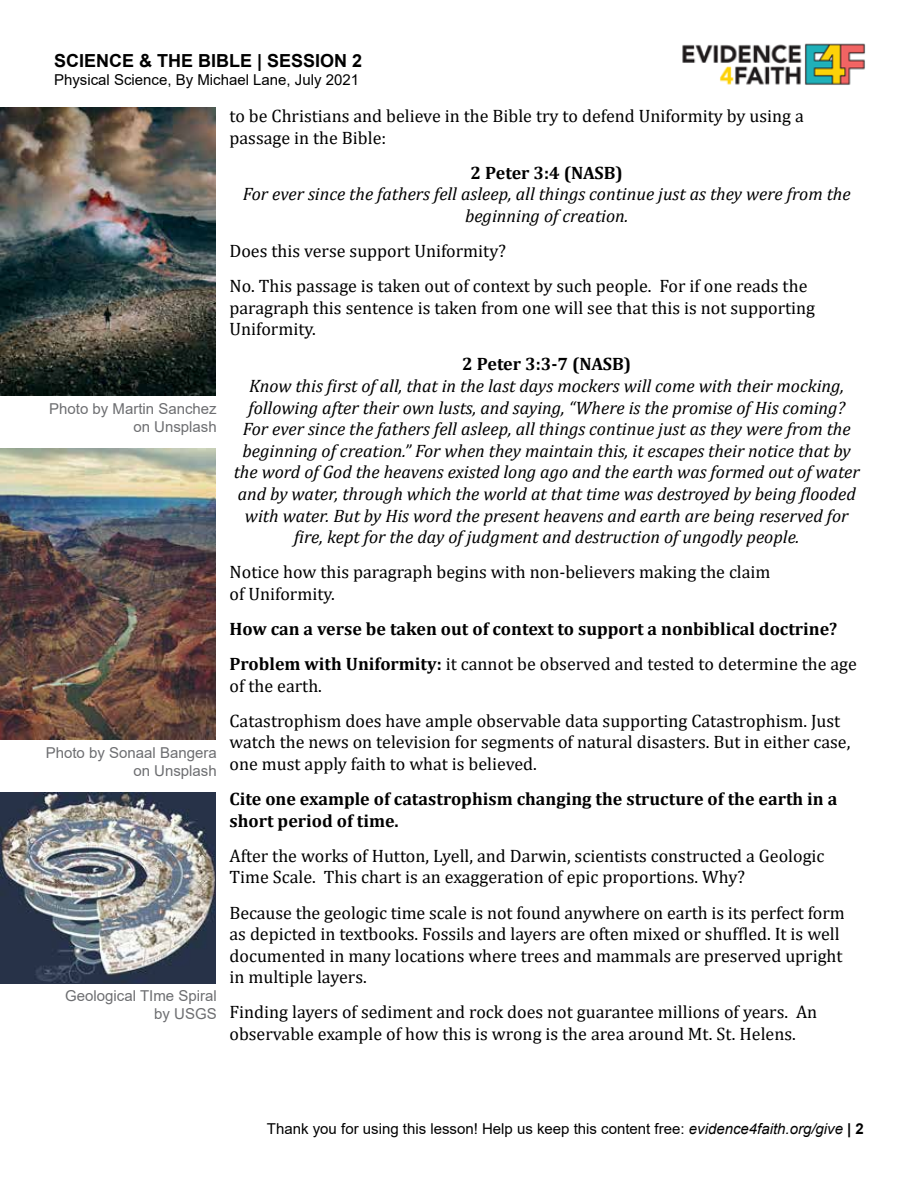
<style>
.page{position:relative;width:918px;height:1188px;background:#fff}
.page>*{position:absolute;margin:0;border:0;box-sizing:border-box;transform-origin:0 0}
.t1{font:18px/21.6px "Cambria";color:#000}
.t2{font:italic 18px/21.6px "Cambria";color:#000;text-align:center}
.t3{font:700 18px/35.1px "Cambria";color:#000}
.t4{font:700 18px "Arial";color:#000}
.t5{font:15px "Arial";color:#000}
.t6{font:15px/18px "Arial";color:#6d6e71;text-align:right}
.s1{font-weight:400}
.s2{font-style:italic}
.s3{font-weight:700}
</style>
<div class="page">
<img style="left:682px;top:43px;width:184px;height:42px">
<img style="left:0;top:792px;width:216px;height:191px">
<img style="left:0;top:108px;width:216px;height:288px">
<img style="left:0;top:448px;width:216px;height:292px">
<p class="t4" style="left:54px;top:48px;width:310px">SCIENCE &amp; THE BIBLE | SESSION 2</p>
<p class="t5" style="left:54px;top:70px;width:307px">Physical Science, By Michael Lane, July 2021</p>
<p class="t1" style="left:230px;top:105px;width:576px">to be Christians and believe in the Bible try to defend Uniformity by using a passage in the Bible:</p>
<p class="t3" style="left:471px;top:154px;width:154px">2 Peter 3:4 (NASB)</p>
<p class="t2" style="left:243px;top:183px;width:609px">For ever since the fathers fell asleep, all things continue just as they were from the beginning of creation.</p>
<p class="t1" style="left:229px;top:233px;width:579px;line-height:35.1px">Does this verse support Uniformity?<br>No. This passage is taken out of context by such people. For if one reads the</p>
<p class="t1" style="left:229px;top:297px;width:587px">paragraph this sentence is taken from one will see that this is not supporting<br>Uniformity.</p>
<p class="t3" style="left:462px;top:346px;width:171px">2 Peter 3:3-7 (NASB)</p>
<p class="t2" style="left:234px;top:374px;width:628px">Know this first of all, that in the last days mockers will come with their mocking, following after their own lusts, and saying, “Where is the promise of His coming?<br>For ever since the fathers fell asleep, all things continue just as they were from the beginning of creation.” For when they maintain this, it escapes their notice that by the word of God the heavens existed long ago and the earth was formed out of water and by water, through which the world at that time was destroyed by being flooded with water. But by His word the present heavens and earth are being reserved for fire, kept for the day of judgment and destruction of ungodly people.</p>
<p class="t1" style="left:230px;top:561px;width:543px">Notice how this paragraph begins with non-believers making the claim of Uniformity.</p>
<p class="t3" style="left:230px;top:611px;width:629px">How can a verse be taken out of context to support a nonbiblical doctrine?<br>Problem with Uniformity: <span class="s1">it cannot be observed and tested to determine the age</span></p>
<p class="t1" style="left:230px;top:668px;width:612px;line-height:35.1px">of the earth.<br>Catastrophism does have ample observable data supporting Catastrophism. Just</p>
<p class="t1" style="left:230px;top:731px;width:622px">watch the news on television for segments of natural disasters. But in either case, one must apply faith to what is believed.</p>
<p class="t3" style="left:230px;top:788px;width:609px;line-height:21.6px">Cite one example of catastrophism changing the structure of the earth in a short period of time.</p>
<p class="t1" style="left:230px;top:845px;width:596px">After the works of Hutton, Lyell, and Darwin, scientists constructed a Geologic<br>Time Scale. This chart is an exaggeration of epic proportions. Why?</p>
<p class="t1" style="left:230px;top:901px;width:617px">Because the geologic time scale is not found anywhere on earth is its perfect form as depicted in textbooks. Fossils and layers are often mixed or shuffled. It is well documented in many locations where trees and mammals are preserved upright in multiple layers.</p>
<p class="t1" style="left:230px;top:1001px;width:589px">Finding layers of sediment and rock does not guarantee millions of years. An observable example of how this is wrong is the area around Mt. St. Helens.</p>
<p class="t6" style="left:49px;top:400px;width:169px">Photo by Martin Sanchez on Unsplash</p>
<p class="t6" style="left:46px;top:744px;width:172px">Photo by Sonaal Bangera on Unsplash</p>
<p class="t6" style="left:65px;top:987px;width:153px">Geological TIme Spiral by USGS</p>
<p class="t5" style="left:267px;top:1118px;width:599px">Thank you for using this lesson! Help us keep this content free: <span class="s2">evidence4faith.org/give</span> <span class="s3">| 2</span></p>
</div>
